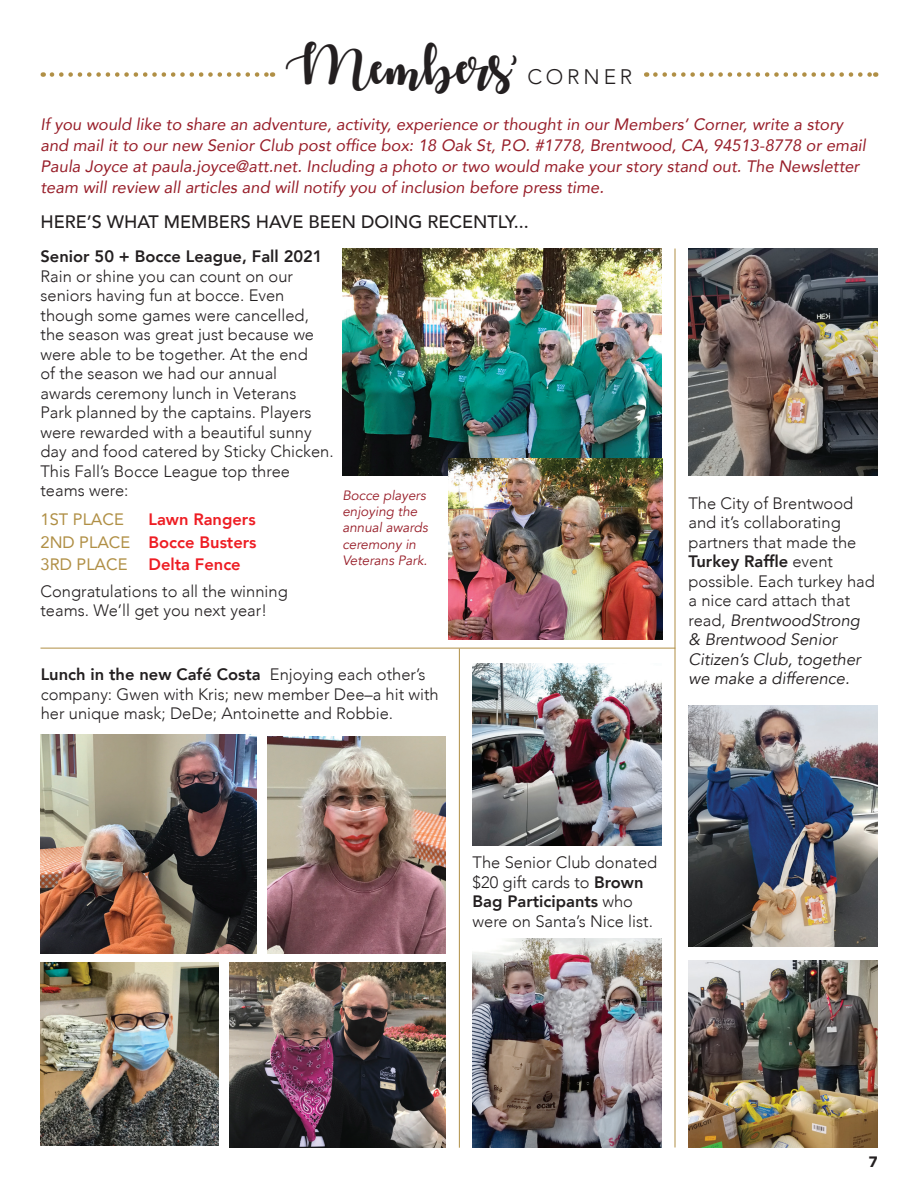
<style>
.page{position:relative;width:918px;height:1188px;background:#fff}
.page>*{position:absolute;margin:0;border:0;box-sizing:border-box;transform-origin:0 0}
.t1{font:45px "Autumnin November";letter-spacing:.005em;color:#231f20}
.t2{font:500 18px "Avenir";color:#231f20}
.t3{font:300 16.5px/19.5px "Avenir";color:#231f20}
.t4{font:italic 16.5px/21px "Avenir";color:#981e29}
.t5{font:800 16.5px "Avenir";color:#231f20}
.t6{font:800 16.5px/22.5px "Avenir";color:#ee1d23;text-align:justify}
.t7{font:italic 16.5px "Avenir";color:#231f20}
.t8{font:16.5px "Avenir";color:#b08f45}
.t9{font:900 15px "Avenir";color:#231f20}
.t10{font:italic 13.5px/16.5px "Avenir";color:#981e29}
.s1{font-family:"Avenir";font-weight:300;font-size:21px}
.s2{font-weight:800}
.s3{font-weight:400;font-style:italic}
.s4{font-weight:400;color:#b08f45}
</style>
<div class="page">
<svg style="left:655px;top:72px;width:221px;height:5px"></svg>
<svg style="left:52px;top:72px;width:221px;height:5px"></svg>
<img style="left:342px;top:249px;width:320px;height:227px">
<img style="left:688px;top:249px;width:189px;height:227px">
<img style="left:688px;top:706px;width:189px;height:240px">
<img style="left:688px;top:961px;width:190px;height:187px">
<hr style="left:675px;top:249px;width:1px;height:898px;background:#b08f45">
<hr style="left:40px;top:648px;width:635px;height:1px;background:#b08f45">
<img style="left:268px;top:737px;width:178px;height:217px">
<img style="left:40px;top:962px;width:178px;height:184px">
<hr style="left:459px;top:648px;width:1px;height:500px;background:#b08f45">
<img style="left:41px;top:735px;width:215px;height:219px">
<img style="left:230px;top:962px;width:215px;height:186px">
<img style="left:472px;top:664px;width:190px;height:181px">
<img style="left:472px;top:939px;width:190px;height:208px">
<img style="left:448px;top:458px;width:214px;height:181px">
<h1 class="t1" style="left:286px;top:42px;width:348px">Members’ <span class="s1">CO R N ER</span></h1>
<p class="t4" style="left:40px;top:114px;width:827px">If you would like to share an adventure, activity, experience or thought in our Members’ Corner, write a story and mail it to our new Senior Club post office box: 18 Oak St, P.O. #1778, Brentwood, CA, 94513-8778 or email Paula Joyce at paula.joyce@att.net. Including a photo or two would make your story stand out. The Newsletter team will review all articles and will notify you of inclusion before press time.</p>
<p class="t2" style="left:40px;top:206px;width:490px">HERE’S WHAT MEMBERS HAVE BEEN DOING RECENTLY...</p>
<p class="t5" style="left:40px;top:243px;width:284px">Senior 50 + Bocce League, Fall 2021</p>
<p class="t3" style="left:40px;top:266px;width:295px">Rain or shine you can count on our seniors having fun at bocce. Even though some games were cancelled, the season was great just because we were able to be together. At the end<br>of the season we had our annual<br>awards ceremony lunch in Veterans<br>Park planned by the captains. Players were rewarded with a beautiful sunny day and food catered by Sticky Chicken.<br>This Fall’s Bocce League top three teams were:</p>
<p class="t8" style="left:40px;top:506px;width:85px">1ST PLACE</p>
<p class="t10" style="left:342px;top:487px;width:87px">Bocce players enjoying the annual awards ceremony in<br>Veterans Park.</p>
<p class="t3" style="left:688px;top:493px;width:188px">The City of Brentwood and it’s collaborating partners that made the<br><span class="s2">Turkey Raffle</span> event possible. Each turkey had a nice card attach that read, <span class="s3">BrentwoodStrong &amp; Brentwood Senior<br>Citizen’s Club, together</span></p>
<p class="t6" style="left:40px;top:508px;width:218px;text-indent:108px">Lawn Rangers <span class="s4">2ND PLACE</span> Bocce Busters <span class="s4">3RD PLACE</span></p>
<p class="t6" style="left:148px;top:553px;width:94px">Delta Fence</p>
<p class="t3" style="left:40px;top:581px;width:249px">Congratulations to all the winning teams. We’ll get you next year!</p>
<p class="t5" style="left:41px;top:662px;width:221px">Lunch in the new Café Costa</p>
<p class="t7" style="left:688px;top:669px;width:163px">we make a difference.</p>
<p class="t3" style="left:41px;top:665px;width:400px;text-indent:229px">Enjoying each other’s company: Gwen with Kris; new member Dee–a hit with her unique mask; DeDe; Antoinette and Robbie.</p>
<p class="t3" style="left:473px;top:853px;width:186px">The Senior Club donated $20 gift cards to <span class="s2">Brown<br>Bag Participants</span> who were on Santa’s Nice list.</p>
<p class="t9" style="left:869px;top:1149px;width:10px">7</p>
</div>
